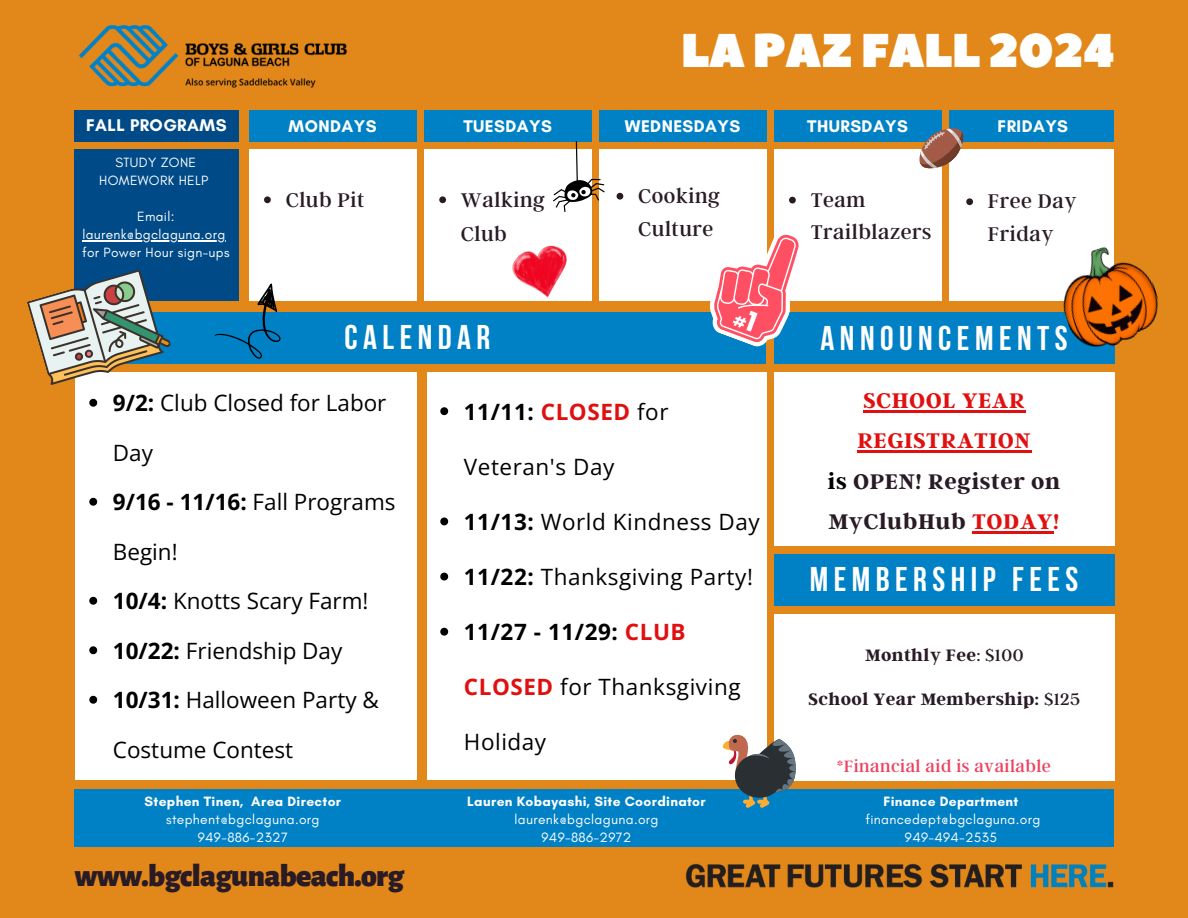
<style>
.page{position:relative;width:1188px;height:918px;background:#e2881b}
.page>*{position:absolute;margin:0;border:0;box-sizing:border-box;transform-origin:0 0}
.t1{font:47.25px "Peace Sans";letter-spacing:-.02em;color:#fff}
.t2{font:700 34.2px "Bebas Neue";letter-spacing:.16em;color:#fff}
.t3{font:900 31.8px "Alegreya Sans";letter-spacing:-.02em;color:#291b25}
.t4{font:700 23.55px/40.5px "Argent CF";letter-spacing:.025em;color:#e11010;text-align:center}
.t5{font:22.5px "Open Sans";color:#000}
.t6{font:22.5px "Open Sans";letter-spacing:.025em;color:#000}
.t7{font:700 22.5px "Open Sans";letter-spacing:.025em;color:#000}
.t8{font:22.05px/32.7px "Argent CF";letter-spacing:.025em;color:#291b25}
.t9{font:700 18.45px "Argent CF";letter-spacing:.025em;color:#291b25}
.t10{font:18.3px "Argent CF";letter-spacing:.025em;color:#ed415f}
.t11{font:700 17.25px "Glacial Indifference";letter-spacing:.025em;color:#fff}
.t12{font:13.8px "Glacial Indifference";letter-spacing:.025em;color:#fff}
.t13{font:700 13.8px "Glacial Indifference";letter-spacing:.025em;color:#fff}
.t14{font:13.65px/18px "Glacial Indifference";letter-spacing:.025em;color:#fff;text-align:center}
.s1{font-weight:700}
.s2{color:#e11010}
.s3{font-weight:400}
.s4{font-weight:700;color:#e11010}
.s5{color:#000}
.s6{color:#291b25}
</style>
<div class="page">
<div style="left:249px;top:150px;width:167px;height:151px;background:#fff"></div>
<div style="left:249px;top:110px;width:167px;height:32px;background:#0081c6"></div>
<div style="left:75px;top:150px;width:164px;height:151px;background:#004b87"></div>
<div style="left:75px;top:110px;width:164px;height:32px;background:#004b87"></div>
<div style="left:774px;top:373px;width:341px;height:173px;background:#fff"></div>
<div style="left:75px;top:373px;width:342px;height:407px;background:#fff"></div>
<div style="left:424px;top:150px;width:167px;height:151px;background:#fff"></div>
<div style="left:424px;top:110px;width:167px;height:32px;background:#0081c6"></div>
<div style="left:599px;top:150px;width:167px;height:151px;background:#fff"></div>
<div style="left:599px;top:110px;width:167px;height:32px;background:#0081c6"></div>
<div style="left:774px;top:150px;width:167px;height:151px;background:#fff"></div>
<div style="left:774px;top:110px;width:167px;height:32px;background:#0081c6"></div>
<div style="left:950px;top:150px;width:164px;height:151px;background:#fff"></div>
<div style="left:950px;top:110px;width:164px;height:32px;background:#0081c6"></div>
<div style="left:75px;top:312px;width:691px;height:52px;background:#0081c6"></div>
<div style="left:774px;top:312px;width:341px;height:52px;background:#0081c6"></div>
<div style="left:427px;top:373px;width:340px;height:407px;background:#fff"></div>
<div style="left:75px;top:789px;width:1039px;height:58px;background:#0081c6"></div>
<img style="left:685px;top:863px;width:429px;height:25px">
<div style="left:774px;top:554px;width:341px;height:52px;background:#0081c6"></div>
<div style="left:774px;top:614px;width:341px;height:166px;background:#fff"></div>
<img style="left:78px;top:24px;width:269px;height:64px">
<img style="left:1063px;top:246px;width:96px;height:101px">
<svg style="left:709px;top:212px;width:90px;height:135px"></svg>
<svg style="left:723px;top:735px;width:73px;height:73px"></svg>
<svg style="left:911px;top:119px;width:61px;height:59px"></svg>
<svg style="left:553px;top:141px;width:52px;height:71px"></svg>
<svg style="left:214px;top:283px;width:67px;height:76px"></svg>
<svg style="left:89px;top:399px;width:8px;height:8px"></svg>
<svg style="left:89px;top:498px;width:8px;height:8px"></svg>
<svg style="left:89px;top:597px;width:8px;height:8px"></svg>
<svg style="left:89px;top:646px;width:8px;height:8px"></svg>
<svg style="left:89px;top:696px;width:8px;height:8px"></svg>
<hr style="left:82px;top:241px;width:144px;height:1px;background:#fff">
<hr style="left:863px;top:410px;width:162px;height:2px;background:#e11010">
<hr style="left:857px;top:451px;width:174px;height:2px;background:#e11010">
<hr style="left:972px;top:532px;width:81px;height:2px;background:#e11010">
<svg style="left:264px;top:196px;width:7px;height:7px"></svg>
<svg style="left:440px;top:407px;width:8px;height:8px"></svg>
<svg style="left:440px;top:518px;width:8px;height:7px"></svg>
<svg style="left:440px;top:573px;width:8px;height:8px"></svg>
<svg style="left:440px;top:628px;width:8px;height:8px"></svg>
<svg style="left:27px;top:267px;width:147px;height:118px"></svg>
<svg style="left:439px;top:196px;width:7px;height:7px"></svg>
<svg style="left:617px;top:193px;width:6px;height:7px"></svg>
<svg style="left:789px;top:197px;width:7px;height:6px"></svg>
<svg style="left:966px;top:198px;width:7px;height:7px"></svg>
<img style="left:512px;top:246px;width:54px;height:52px">
<h2 class="t1" style="left:681px;top:19px;width:435px">LA PAZ FALL 2024</h2>
<p class="t11" style="left:86px;top:115px;width:142px">FALL PROGRAMS</p>
<p class="t11" style="left:625px;top:116px;width:117px">WEDNESDAYS</p>
<h4 class="t11" style="left:289px;top:116px;width:89px">MONDAYS</h4>
<p class="t11" style="left:463px;top:116px;width:90px">TUESDAYS</p>
<p class="t11" style="left:807px;top:116px;width:102px">THURSDAYS</p>
<p class="t11" style="left:998px;top:116px;width:72px">FRIDAYS</p>
<p class="t14" style="left:99px;top:154px;width:110px">STUDY ZONE<br>HOMEWORK HELP</p>
<p class="t14" style="left:137px;top:208px;width:39px">Email:</p>
<p class="t14" style="left:82px;top:226px;width:144px">laurenk@bgclaguna.org</p>
<p class="t14" style="left:82px;top:244px;width:149px">for Power Hour sign-ups</p>
<p class="t8" style="left:286px;top:182px;width:80px">Club Pit</p>
<p class="t8" style="left:461px;top:181px;width:86px;line-height:34.8px">Walking<br>Club</p>
<p class="t8" style="left:638px;top:178px;width:83px">Cooking<br>Culture</p>
<p class="t8" style="left:811px;top:182px;width:122px">Team<br>Trailblazers</p>
<p class="t8" style="left:988px;top:184px;width:90px">Free Day<br>Friday</p>
<p class="t2" style="left:345px;top:323px;width:147px">CALENDAR</p>
<p class="t2" style="left:821px;top:324px;width:249px">ANNOUNCEMENTS</p>
<h6 class="t5" style="left:113px;top:387px;width:275px"><span class="s1">9/2:</span> Club Closed for Labor</h6>
<h6 class="t5" style="left:113px;top:437px;width:42px">Day</h6>
<h6 class="t5" style="left:113px;top:486px;width:284px"><span class="s1">9/16 - 11/16:</span> Fall Programs</h6>
<h6 class="t5" style="left:113px;top:536px;width:66px">Begin!</h6>
<h6 class="t5" style="left:113px;top:585px;width:257px"><span class="s1">10/4:</span> Knotts Scary Farm!</h6>
<h6 class="t5" style="left:113px;top:635px;width:231px"><span class="s1">10/22:</span> Friendship Day</h6>
<h6 class="t5" style="left:113px;top:684px;width:267px"><span class="s1">10/31:</span> Halloween Party &amp;</h6>
<h6 class="t5" style="left:113px;top:734px;width:182px">Costume Contest</h6>
<p class="t13" style="left:145px;top:793px;width:198px">Stephen Tinen, Area Director</p>
<p class="t12" style="left:166px;top:811px;width:155px">stephent@bgclaguna.org</p>
<p class="t12" style="left:198px;top:829px;width:91px">949-886-2327</p>
<p class="t3" style="left:74px;top:860px;width:331px">www.bgclagunabeach.org</p>
<p class="t7" style="left:464px;top:396px;width:206px">11/11: <span class="s2">CLOSED</span> <span class="s3">for</span></p>
<p class="t6" style="left:464px;top:451px;width:152px">Veteran's Day</p>
<p class="t6" style="left:464px;top:506px;width:297px"><span class="s1">11/13:</span> World Kindness Day</p>
<p class="t6" style="left:464px;top:561px;width:291px"><span class="s1">11/22:</span> Thanksgiving Party!</p>
<p class="t7" style="left:464px;top:616px;width:223px">11/27 - 11/29: <span class="s2">CLUB</span></p>
<p class="t6" style="left:464px;top:671px;width:278px"><span class="s4">CLOSED</span> for Thanksgiving</p>
<p class="t6" style="left:464px;top:726px;width:84px">Holiday</p>
<p class="t13" style="left:467px;top:793px;width:240px">Lauren Kobayashi, Site Coordinator</p>
<p class="t12" style="left:514px;top:811px;width:145px">laurenk@bgclaguna.org</p>
<h2 class="t12" style="left:542px;top:829px;width:91px">949-886-2972</h2>
<p class="t4" style="left:828px;top:379px;width:234px">SCHOOL YEAR<br>REGISTRATION<br><span class="s5">is</span> <span class="s6">OPEN! Register on<br>MyClubHub</span> TODAY!</p>
<p class="t2" style="left:810px;top:565px;width:270px">MEMBERSHIP FEES</p>
<p class="t9" style="left:865px;top:643px;width:160px">Monthly Fee<span class="s3">: $100</span></p>
<h2 class="t9" style="left:808px;top:687px;width:273px">School Year Membership: <span class="s3">$125</span></h2>
<p class="t10" style="left:837px;top:754px;width:216px">*Financial aid is available</p>
<p class="t13" style="left:884px;top:793px;width:136px">Finance Department</p>
<p class="t12" style="left:865px;top:811px;width:177px">financedept@bgclaguna.org</p>
<p class="t12" style="left:905px;top:829px;width:93px">949-494-2535</p>
</div>
